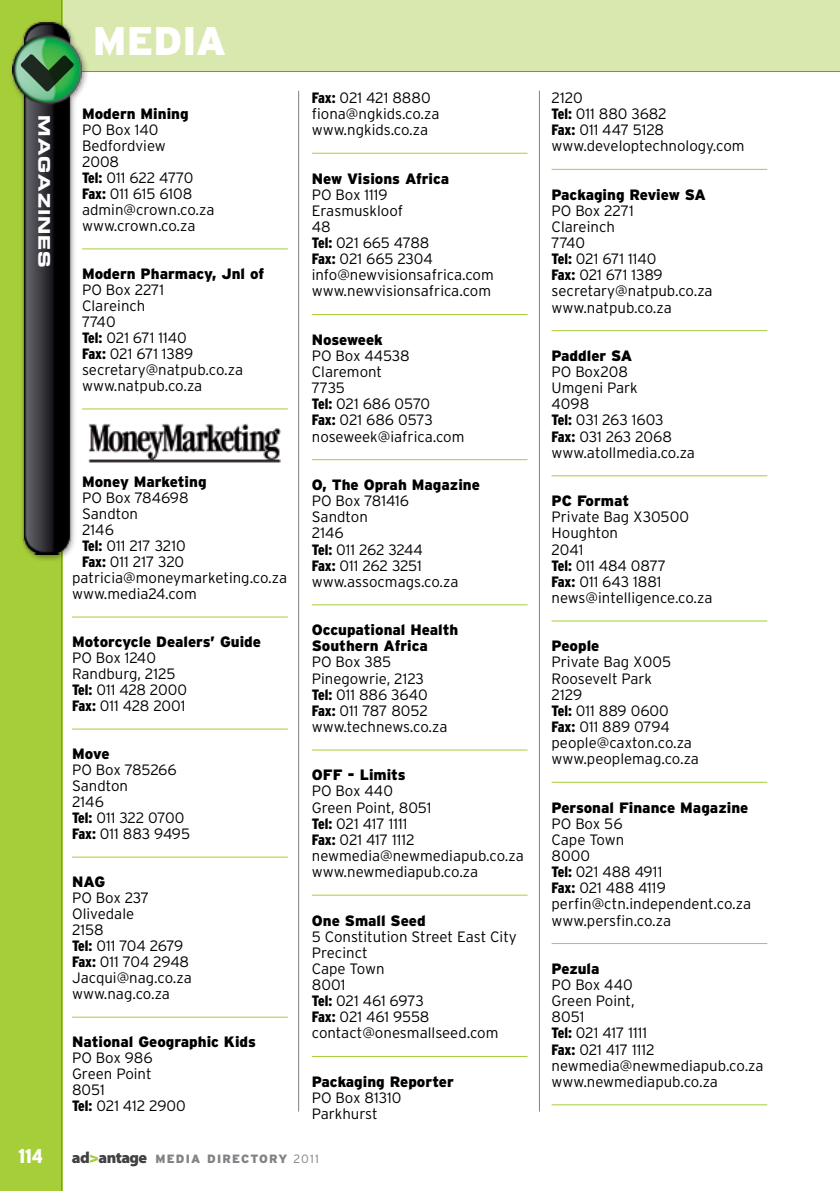
<style>
.page{position:relative;width:840px;height:1191px;background:#fff}
.page>*{position:absolute;margin:0;border:0;box-sizing:border-box;transform-origin:0 0}
.t1{font:900 40px "Interstate";color:#fff}
.t2{font:900 condensed 20px "Interstate";color:#fff}
.t3{font:16px "Eurostile LT Std Bold Ex 2";letter-spacing:.055em;color:#fff}
.t4{font:900 16px "Myriad Pro";letter-spacing:-.035em;color:#414042}
.t5{font:700 16px "Myriad Pro";color:#a6ce39}
.t6{font:300 15px/16.2px "Interstate";color:#000}
.t7{font:900 15px/16.2px "Interstate";color:#000}
.t8{font:900 12px "Interstate";letter-spacing:.1em;color:#808285}
.s1{font-weight:900;font-stretch:condensed}
.s2{font-weight:300}
</style>
<div class="page">
<hr style="left:82px;top:248px;width:205px;height:1px;background:#a6ce39">
<hr style="left:82px;top:408px;width:205px;height:1px;background:#a6ce39">
<hr style="left:72px;top:616px;width:215px;height:1px;background:#a6ce39">
<hr style="left:72px;top:728px;width:215px;height:1px;background:#a6ce39">
<hr style="left:72px;top:856px;width:215px;height:1px;background:#a6ce39">
<hr style="left:72px;top:1016px;width:215px;height:1px;background:#a6ce39">
<img style="left:89px;top:423px;width:192px;height:40px">
<hr style="left:311px;top:153px;width:216px;height:1px;background:#a6ce39">
<hr style="left:311px;top:314px;width:216px;height:1px;background:#a6ce39">
<hr style="left:311px;top:459px;width:216px;height:1px;background:#a6ce39">
<hr style="left:311px;top:604px;width:216px;height:1px;background:#a6ce39">
<hr style="left:311px;top:749px;width:216px;height:1px;background:#a6ce39">
<hr style="left:311px;top:894px;width:216px;height:1px;background:#a6ce39">
<hr style="left:311px;top:1056px;width:216px;height:1px;background:#a6ce39">
<hr style="left:551px;top:169px;width:215px;height:1px;background:#a6ce39">
<hr style="left:551px;top:330px;width:215px;height:1px;background:#a6ce39">
<hr style="left:551px;top:475px;width:215px;height:1px;background:#a6ce39">
<hr style="left:551px;top:620px;width:215px;height:1px;background:#a6ce39">
<hr style="left:551px;top:782px;width:215px;height:1px;background:#a6ce39">
<hr style="left:551px;top:943px;width:215px;height:1px;background:#a6ce39">
<hr style="left:551px;top:1104px;width:215px;height:1px;background:#a6ce39">
<hr style="left:298px;top:91px;width:1px;height:1020px;background:#808285">
<hr style="left:538px;top:91px;width:1px;height:1020px;background:#808285">
<div style="left:0;top:0;width:839px;height:71px;background:#d9e8ae"></div>
<hr style="left:0;top:71px;width:839px;height:1px;background:#808285">
<div style="left:0;top:0;width:62px;height:1191px;background:#a6ce39"></div>
<hr style="left:61px;top:0;width:1px;height:1191px;background:#808285">
<div style="left:9px;top:19px;width:80px;height:543px;background:#000;opacity:.4"></div>
<img style="left:12px;top:23px;width:69px;height:531px">
<svg style="left:20px;top:54px;width:54px;height:37px;background:#3d7649"></svg>
<p class="t3" style="left:56px;top:115px;width:154px;rotate:90deg">MAGAZINES</p>
<h2 class="t2" style="left:19px;top:1144px;width:26px">114</h2>
<h1 class="t1" style="left:93px;top:18px;width:135px">MEDIA</h1>
<p class="t7" style="left:82px;top:105px;width:108px">Modern Mining</p>
<p class="t6" style="left:82px;top:121px;width:134px">PO Box 140<br>Bedfordview<br>2008<br><span class="s1">Tel:</span> 011 622 4770<br><span class="s1">Fax:</span> 011 615 6108 admin@crown.co.za www.crown.co.za</p>
<p class="t7" style="left:82px;top:265px;width:183px">Modern Pharmacy, Jnl of</p>
<p class="t6" style="left:82px;top:281px;width:162px">PO Box 2271<br>Clareinch<br>7740<br><span class="s1">Tel:</span> 021 671 1140<br><span class="s1">Fax:</span> 021 671 1389 secretary@natpub.co.za www.natpub.co.za</p>
<p class="t7" style="left:82px;top:473px;width:126px">Money Marketing</p>
<p class="t6" style="left:82px;top:489px;width:108px">PO Box 784698</p>
<p class="t6" style="left:82px;top:505px;width:58px">Sandton</p>
<p class="t6" style="left:82px;top:521px;width:33px">2146</p>
<p class="t6" style="left:82px;top:537px;width:105px"><span class="s1">Tel:</span> 011 217 3210</p>
<p class="t6" style="left:82px;top:553px;width:104px"><span class="s1">Fax:</span> 011 217 320</p>
<p class="t6" style="left:72px;top:569px;width:216px">patricia@moneymarketing.co.za</p>
<p class="t6" style="left:72px;top:585px;width:126px">www.media24.com</p>
<p class="t7" style="left:72px;top:633px;width:190px">Motorcycle Dealers’ Guide</p>
<p class="t6" style="left:72px;top:649px;width:116px">PO Box 1240<br>Randburg, 2125<br><span class="s1">Tel:</span> 011 428 2000<br><span class="s1">Fax:</span> 011 428 2001</p>
<p class="t7" style="left:72px;top:745px;width:39px">Move</p>
<p class="t6" style="left:72px;top:761px;width:119px">PO Box 785266<br>Sandton<br>2146<br><span class="s1">Tel:</span> 011 322 0700<br><span class="s1">Fax:</span> 011 883 9495</p>
<p class="t7" style="left:72px;top:873px;width:35px">NAG</p>
<p class="t6" style="left:72px;top:889px;width:121px">PO Box 237<br>Olivedale<br>2158<br><span class="s1">Tel:</span> 011 704 2679<br><span class="s1">Fax:</span> 011 704 2948<br>Jacqui@nag.co.za www.nag.co.za</p>
<p class="t7" style="left:72px;top:1033px;width:185px">National Geographic Kids</p>
<p class="t6" style="left:72px;top:1050px;width:115px">PO Box 986<br>Green Point<br>8051<br><span class="s1">Tel:</span> 021 412 2900</p>
<p class="t6" style="left:311px;top:89px;width:129px"><span class="s1">Fax:</span> 021 421 8880 fiona@ngkids.co.za www.ngkids.co.za</p>
<p class="t7" style="left:311px;top:170px;width:139px">New Visions Africa</p>
<p class="t6" style="left:311px;top:186px;width:183px">PO Box 1119<br>Erasmuskloof<br>48<br><span class="s1">Tel:</span> 021 665 4788<br><span class="s1">Fax:</span> 021 665 2304 info@newvisionsafrica.com www.newvisionsafrica.com</p>
<p class="t7" style="left:311px;top:331px;width:73px">Noseweek</p>
<p class="t6" style="left:311px;top:347px;width:154px">PO Box 44538<br>Claremont<br>7735<br><span class="s1">Tel:</span> 021 686 0570<br><span class="s1">Fax:</span> 021 686 0573 noseweek@iafrica.com</p>
<p class="t7" style="left:311px;top:476px;width:169px">O, The Oprah Magazine</p>
<p class="t6" style="left:311px;top:492px;width:148px">PO Box 781416<br>Sandton<br>2146<br><span class="s1">Tel:</span> 011 262 3244<br><span class="s1">Fax:</span> 011 262 3251 www.assocmags.co.za</p>
<p class="t7" style="left:311px;top:621px;width:148px">Occupational Health<br>Southern Africa</p>
<p class="t6" style="left:311px;top:654px;width:137px">PO Box 385<br>Pinegowrie, 2123<br><span class="s1">Tel:</span> 011 886 3640<br><span class="s1">Fax:</span> 011 787 8052 www.technews.co.za</p>
<p class="t7" style="left:311px;top:767px;width:95px">OFF - Limits</p>
<p class="t6" style="left:311px;top:783px;width:213px">PO Box 440<br>Green Point, 8051<br><span class="s1">Tel:</span> 021 417 1111<br><span class="s1">Fax:</span> 021 417 1112 newmedia@newmediapub.co.za www.newmediapub.co.za</p>
<p class="t7" style="left:311px;top:912px;width:115px">One Small Seed</p>
<p class="t6" style="left:311px;top:928px;width:206px">5 Constitution Street East City<br>Precinct<br>Cape Town<br>8001<br><span class="s1">Tel:</span> 021 461 6973<br><span class="s1">Fax:</span> 021 461 9558 contact@onesmallseed.com</p>
<p class="t7" style="left:311px;top:1073px;width:143px">Packaging Reporter</p>
<p class="t6" style="left:311px;top:1089px;width:91px">PO Box 81310<br>Parkhurst</p>
<p class="t4" style="left:72px;top:1146px;width:77px">ad antage</p>
<p class="t5" style="left:82px;top:1163px;width:10px;rotate:-90deg">v</p>
<p class="t8" style="left:155px;top:1152px;width:165px">MEDIA DIRECTORY <span class="s2">2011</span></p>
<p class="t6" style="left:551px;top:89px;width:194px">2120<br><span class="s1">Tel:</span> 011 880 3682<br><span class="s1">Fax:</span> 011 447 5128 www.developtechnology.com</p>
<p class="t7" style="left:551px;top:186px;width:156px">Packaging Review SA</p>
<p class="t6" style="left:551px;top:202px;width:162px">PO Box 2271<br>Clareinch<br>7740<br><span class="s1">Tel:</span> 021 671 1140<br><span class="s1">Fax:</span> 021 671 1389 secretary@natpub.co.za www.natpub.co.za</p>
<p class="t7" style="left:551px;top:347px;width:82px">Paddler SA</p>
<p class="t6" style="left:551px;top:363px;width:145px">PO Box208<br>Umgeni Park<br>4098<br><span class="s1">Tel:</span> 031 263 1603<br><span class="s1">Fax:</span> 031 263 2068 www.atollmedia.co.za</p>
<p class="t7" style="left:551px;top:492px;width:79px">PC Format</p>
<p class="t6" style="left:551px;top:509px;width:162px">Private Bag X30500<br>Houghton<br>2041<br><span class="s1">Tel:</span> 011 484 0877<br><span class="s1">Fax:</span> 011 643 1881 news@intelligence.co.za</p>
<p class="t7" style="left:551px;top:638px;width:49px">People</p>
<p class="t6" style="left:551px;top:654px;width:149px">Private Bag X005<br>Roosevelt Park<br>2129<br><span class="s1">Tel:</span> 011 889 0600<br><span class="s1">Fax:</span> 011 889 0794 people@caxton.co.za www.peoplemag.co.za</p>
<p class="t7" style="left:551px;top:799px;width:198px">Personal Finance Magazine</p>
<p class="t6" style="left:551px;top:815px;width:201px">PO Box 56<br>Cape Town<br>8000<br><span class="s1">Tel:</span> 021 488 4911<br><span class="s1">Fax:</span> 021 488 4119 perfin@ctn.independent.co.za www.persfin.co.za</p>
<p class="t7" style="left:551px;top:960px;width:49px">Pezula</p>
<p class="t6" style="left:551px;top:976px;width:213px">PO Box 440<br>Green Point,<br>8051<br><span class="s1">Tel:</span> 021 417 1111<br><span class="s1">Fax:</span> 021 417 1112 newmedia@newmediapub.co.za www.newmediapub.co.za</p>
</div>
